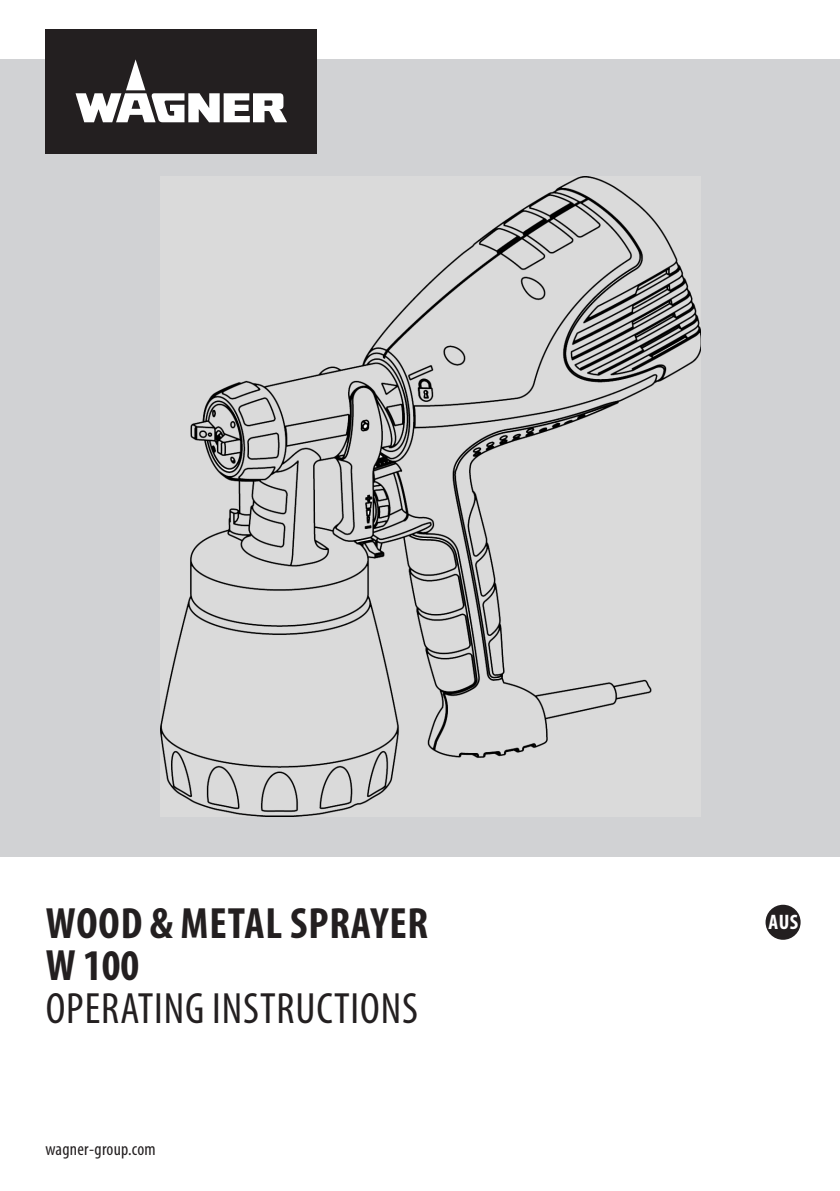
<style>
.page{position:relative;width:840px;height:1191px;background:#fff}
.page>*{position:absolute;margin:0;border:0;box-sizing:border-box;transform-origin:0 0}
.Titel{font:700 condensed 44px/42.6px "Myriad Pro";letter-spacing:.02em;color:#231f20}
.Subtitel{font:condensed 44px "Myriad Pro";letter-spacing:.02em;color:#231f20}
.Länderkürzel{font:700 condensed 21px "Myriad Pro";color:#fff}
.t1{font:condensed 18px "Myriad Pro";letter-spacing:.015em;color:#231f20}
</style>
<div class="page">
<div style="left:0;top:59px;width:839px;height:797px;background:#d1d2d4"></div>
<div style="left:45px;top:29px;width:272px;height:125px;background:#231f20"></div>
<svg style="left:75px;top:59px;width:212px;height:63px"></svg>
<img style="left:161px;top:176px;width:539px;height:640px">
<div style="left:765px;top:904px;width:35px;height:35px;background:#231f20;border-radius:50%"></div>
<p class="Titel" style="left:46px;top:901px;width:384px">WOOD &amp; METAL SPRAYER<br>W 100</p>
<p class="Subtitel" style="left:46px;top:982px;width:373px">OPERATING INSTRUCTIONS</p>
<p class="t1" style="left:45px;top:1138px;width:112px">wagner-group.com</p>
<p class="Länderkürzel" style="left:768px;top:908px;width:31px">AUS</p>
</div>
